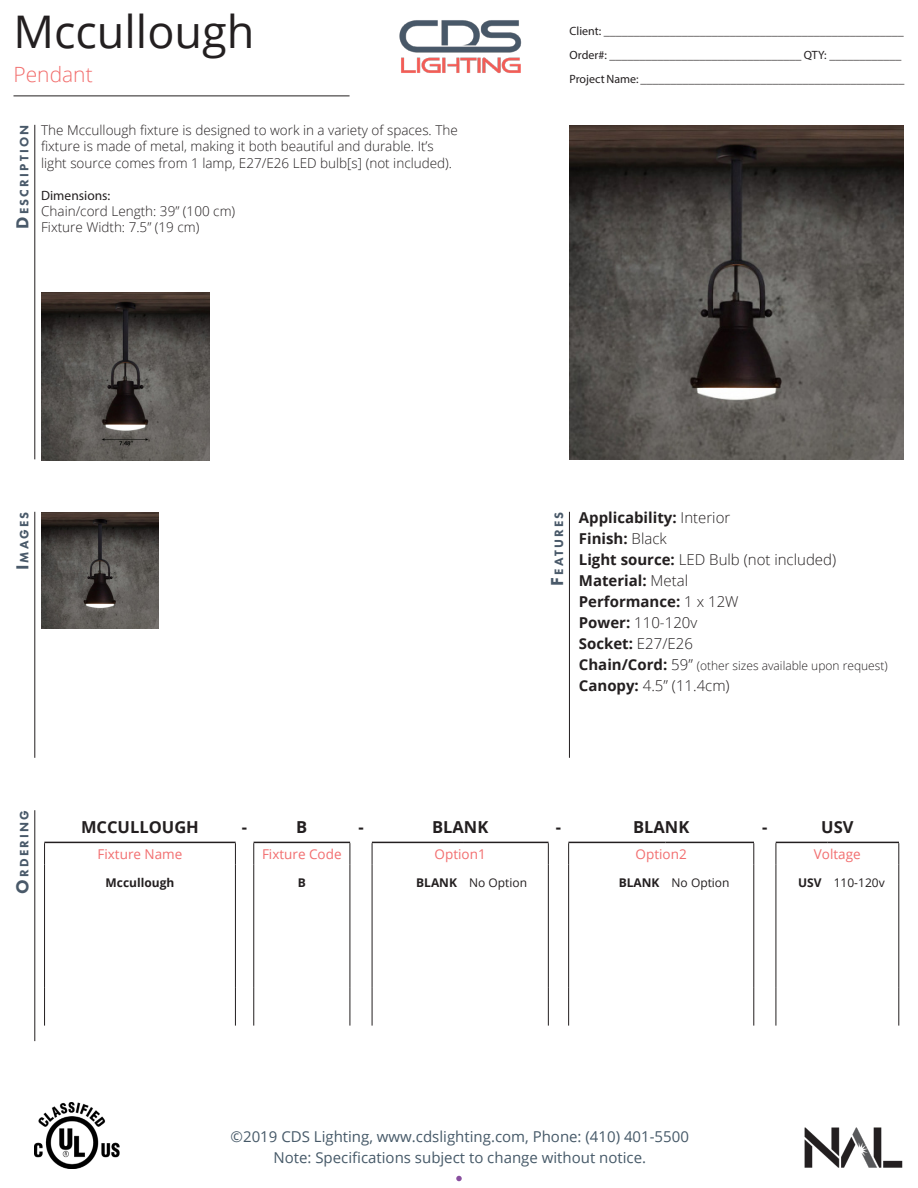
<style>
.page{position:relative;width:918px;height:1188px;background:#fff}
.page>*{position:absolute;margin:0;border:0;box-sizing:border-box;transform-origin:0 0}
.t1{font:45px "Open Sans";color:#231f20}
.t2{font:300 21px "Open Sans";color:#f26e6d}
.t3{font:700 16.5px "Open Sans";color:#231f20}
.t4{font:15px "Open Sans";color:#465968}
.t5{font:700 15px "Open Sans";color:#231f20}
.t6{font:300 15px "Open Sans";color:#231f20}
.t7{font:300 13.5px/16.2px "Open Sans";color:#231f20}
.t8{font:13.5px "Open Sans";color:#f26e6f}
.t9{font:13.5px "Myriad Pro";color:#231f20}
.t10{font:800 12.6px "Futura PT";letter-spacing:.17em;color:#495969}
.t11{font:12px "Myriad Pro";color:#231f20}
.t12{font:300 12px "Open Sans";color:#231f20}
.t13{font:700 12px "Open Sans";color:#231f20}
.t14{font:12px "Open Sans";color:#231f20}
.s1{font-size:18px}
.s2{font-weight:300}
.s3{font-weight:700}
.s4{font-weight:700;font-size:15px}
.s5{font-size:15px}
</style>
<div class="page">
<img style="left:399px;top:20px;width:122px;height:53px">
<img style="left:570px;top:125px;width:334px;height:334px">
<hr style="left:35px;top:125px;width:1px;height:334px;background:#231f20">
<hr style="left:14px;top:96px;width:336px;height:1px;background:#231f20">
<img style="left:41px;top:512px;width:117px;height:117px">
<img style="left:41px;top:293px;width:168px;height:168px">
<svg style="left:456px;top:1176px;width:6px;height:5px"></svg>
<img style="left:804px;top:1127px;width:99px;height:41px">
<hr style="left:569px;top:512px;width:1px;height:246px;background:#231f20">
<hr style="left:35px;top:512px;width:1px;height:246px;background:#231f20">
<hr style="left:35px;top:810px;width:1px;height:231px;background:#231f20">
<hr style="left:44px;top:842px;width:192px;height:1px;background:#231f20">
<hr style="left:254px;top:842px;width:96px;height:1px;background:#231f20">
<hr style="left:372px;top:842px;width:91px;height:1px;background:#231f20">
<hr style="left:463px;top:842px;width:86px;height:1px;background:#231f20">
<hr style="left:568px;top:842px;width:98px;height:1px;background:#231f20">
<hr style="left:666px;top:842px;width:88px;height:1px;background:#231f20">
<hr style="left:776px;top:842px;width:52px;height:1px;background:#231f20">
<hr style="left:828px;top:842px;width:71px;height:1px;background:#231f20">
<svg style="left:44px;top:843px;width:1px;height:22px"></svg>
<svg style="left:235px;top:843px;width:1px;height:22px"></svg>
<svg style="left:253px;top:843px;width:1px;height:22px"></svg>
<svg style="left:350px;top:843px;width:1px;height:22px"></svg>
<svg style="left:372px;top:843px;width:1px;height:22px"></svg>
<svg style="left:548px;top:843px;width:1px;height:22px"></svg>
<svg style="left:568px;top:843px;width:1px;height:22px"></svg>
<svg style="left:754px;top:843px;width:1px;height:22px"></svg>
<svg style="left:776px;top:843px;width:1px;height:22px"></svg>
<svg style="left:899px;top:843px;width:1px;height:22px"></svg>
<hr style="left:44px;top:865px;width:1px;height:122px;background:#231f20">
<hr style="left:235px;top:865px;width:1px;height:122px;background:#231f20">
<hr style="left:253px;top:865px;width:1px;height:122px;background:#231f20">
<hr style="left:350px;top:865px;width:1px;height:122px;background:#231f20">
<hr style="left:372px;top:865px;width:1px;height:122px;background:#231f20">
<hr style="left:548px;top:865px;width:1px;height:122px;background:#231f20">
<hr style="left:568px;top:865px;width:1px;height:122px;background:#231f20">
<hr style="left:754px;top:865px;width:1px;height:122px;background:#231f20">
<hr style="left:776px;top:865px;width:1px;height:122px;background:#231f20">
<hr style="left:899px;top:865px;width:1px;height:122px;background:#231f20">
<hr style="left:44px;top:987px;width:1px;height:39px;background:#231f20">
<hr style="left:235px;top:987px;width:1px;height:39px;background:#231f20">
<hr style="left:253px;top:987px;width:1px;height:39px;background:#231f20">
<hr style="left:350px;top:987px;width:1px;height:39px;background:#231f20">
<hr style="left:372px;top:987px;width:1px;height:39px;background:#231f20">
<hr style="left:548px;top:987px;width:1px;height:39px;background:#231f20">
<hr style="left:568px;top:987px;width:1px;height:39px;background:#231f20">
<hr style="left:754px;top:987px;width:1px;height:39px;background:#231f20">
<hr style="left:776px;top:987px;width:1px;height:39px;background:#231f20">
<hr style="left:899px;top:987px;width:1px;height:39px;background:#231f20">
<img style="left:35px;top:1103px;width:85px;height:65px">
<p class="t1" style="left:14px;top:1px;width:242px">Mccullough</p>
<p class="t2" style="left:14px;top:60px;width:81px">Pendant</p>
<p class="t10" style="left:16px;top:229px;width:105px;rotate:-90deg"><span class="s1">D</span>escription</p>
<p class="t7" style="left:41px;top:122px;width:418px">The Mccullough fixture is designed to work in a variety of spaces. The fixture is made of metal, making it both beautiful and durable. It’s light source comes from 1 lamp, E27/E26 LED bulb[s] (not included).</p>
<p class="t9" style="left:41px;top:187px;width:71px">Dimensions:</p>
<p class="t7" style="left:41px;top:203px;width:196px">Chain/cord Length: 39” (100 cm)</p>
<p class="t7" style="left:41px;top:219px;width:160px">Fixture Width: 7.5” (19 cm)</p>
<p class="t11" style="left:570px;top:23px;width:336px">Client: __________________________________________________</p>
<p class="t11" style="left:570px;top:47px;width:333px">Order#: ________________________________ QTY: ____________</p>
<p class="t11" style="left:570px;top:71px;width:336px">Project Name: ____________________________________________</p>
<p class="t10" style="left:16px;top:570px;width:60px;rotate:-90deg"><span class="s1">I</span> mages</p>
<p class="t10" style="left:551px;top:586px;width:75px;rotate:-90deg"><span class="s1">F</span>eatures</p>
<p class="t5" style="left:579px;top:507px;width:153px">Applicability: <span class="s2">Interior</span></p>
<p class="t5" style="left:579px;top:528px;width:89px">Finish: <span class="s2">Black</span></p>
<p class="t6" style="left:579px;top:550px;width:259px"><span class="s3">Light source:</span> LED Bulb (not included)</p>
<p class="t5" style="left:579px;top:570px;width:111px">Material: <span class="s2">Metal</span></p>
<p class="t5" style="left:579px;top:591px;width:161px">Performance: <span class="s2">1 x 12W</span></p>
<p class="t6" style="left:579px;top:613px;width:120px"><span class="s3">Power:</span> 110-120v</p>
<p class="t5" style="left:579px;top:633px;width:116px">Socket: <span class="s2">E27/E26</span></p>
<p class="t12" style="left:579px;top:658px;width:310px"><span class="s4">Chain/Cord:</span> <span class="s5">59”</span> (other sizes available upon request)</p>
<p class="t6" style="left:579px;top:676px;width:152px"><span class="s3">Canopy:</span> 4.5” (11.4cm)</p>
<p class="t10" style="left:16px;top:894px;width:85px;rotate:-90deg"><span class="s1">O</span>rdering</p>
<p class="t3" style="left:81px;top:815px;width:119px">MCCULLOUGH</p>
<p class="t3" style="left:242px;top:815px;width:7px">-</p>
<p class="t3" style="left:296px;top:815px;width:13px">B</p>
<p class="t3" style="left:358px;top:815px;width:7px">-</p>
<p class="t3" style="left:432px;top:815px;width:58px">BLANK</p>
<p class="t3" style="left:556px;top:815px;width:7px">-</p>
<p class="t3" style="left:633px;top:815px;width:58px">BLANK</p>
<p class="t3" style="left:762px;top:815px;width:7px">-</p>
<p class="t3" style="left:821px;top:815px;width:34px">USV</p>
<p class="t8" style="left:98px;top:845px;width:86px">Fixture Name</p>
<p class="t8" style="left:262px;top:845px;width:81px">Fixture Code</p>
<p class="t8" style="left:435px;top:845px;width:53px">Option1</p>
<p class="t8" style="left:636px;top:845px;width:53px">Option2</p>
<p class="t8" style="left:814px;top:845px;width:48px">Voltage</p>
<p class="t13" style="left:106px;top:875px;width:70px">Mccullough</p>
<p class="t13" style="left:298px;top:875px;width:10px">B</p>
<p class="t13" style="left:416px;top:875px;width:42px">BLANK</p>
<p class="t14" style="left:469px;top:875px;width:60px">No Option</p>
<p class="t13" style="left:619px;top:875px;width:42px">BLANK</p>
<p class="t14" style="left:672px;top:875px;width:60px">No Option</p>
<p class="t13" style="left:798px;top:875px;width:25px">USV</p>
<p class="t14" style="left:834px;top:875px;width:53px">110-120v</p>
<p class="t4" style="left:231px;top:1127px;width:460px">©2019 CDS Lighting, www.cdslighting.com, Phone: (410) 401-5500</p>
<p class="t4" style="left:273px;top:1147px;width:374px">Note: Specifications subject to change without notice.</p>
</div>
